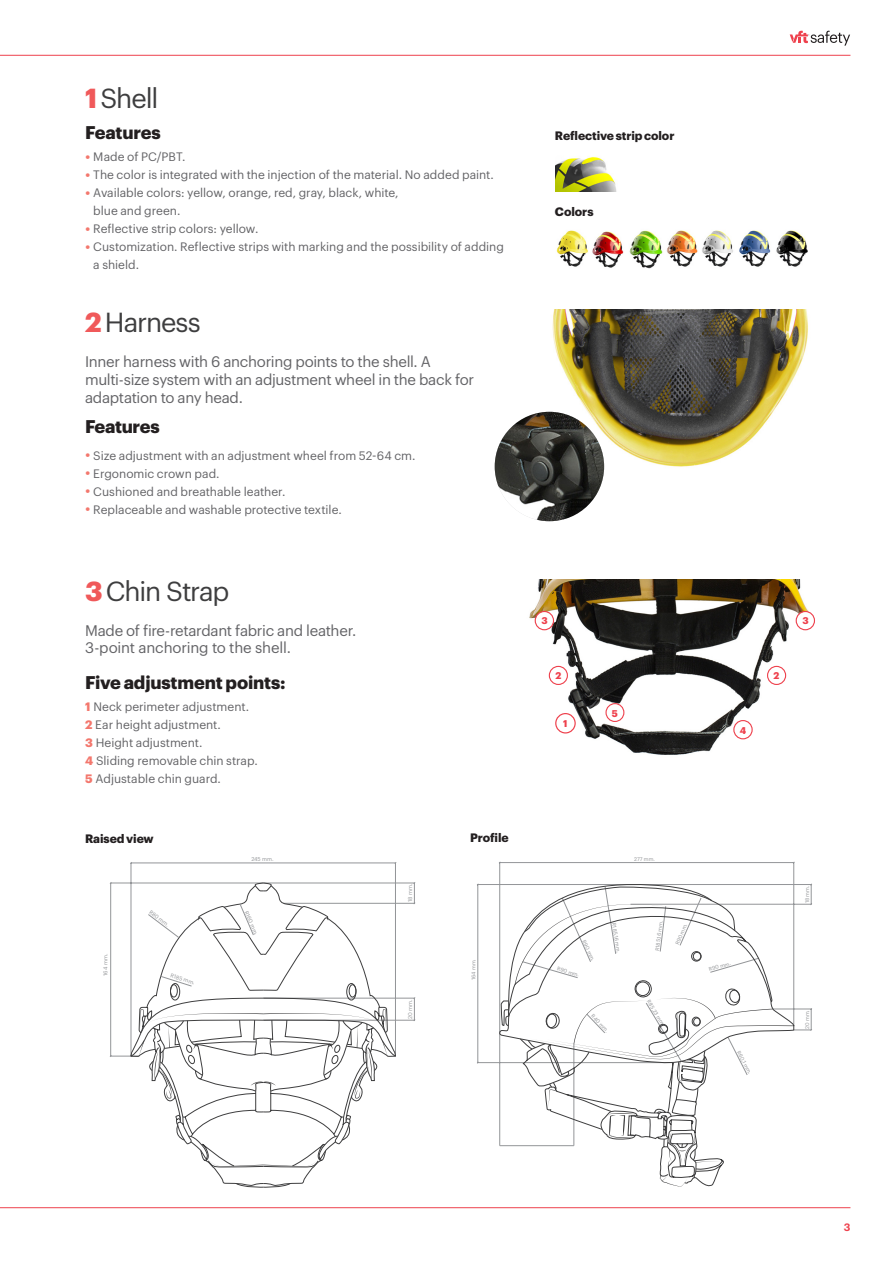
<style>
.page{position:relative;width:893px;height:1263px;background:#fff}
.page>*{position:absolute;margin:0;border:0;box-sizing:border-box;transform-origin:0 0}
.Subtitulo_Producto{font:27px "Graphik";letter-spacing:-.04em;color:#3e3e3f}
.Listado_J1_Producto{font:700 18px "Graphik";letter-spacing:-.01em;color:#231f20}
.Descripcion_J1_Produ{font:700 18px "Graphik";letter-spacing:-.02em;color:#231f20}
.Descripcion_J1_Produ-2{font:15px/18px "Graphik";letter-spacing:-.02em;color:#636366}
.Listado_J1_Producto-2{font:15px "Graphik";letter-spacing:-.01em;color:#636366}
.Listado{font:12px/18px "Graphik";color:#636366}
.titulo_imagen{font:700 12px "Graphik";letter-spacing:-.005em;color:#231f20}
.t1{font:600 10.5px "Graphik";color:#ee414d}
.Pie_foto_destacado{font:700 9.6px "Graphik";color:#ee414d}
.t2{font:5.4px "Graphik";color:#939598}
.t3{font:5.25px "Graphik";color:#939598}
.s1{font-weight:700;color:#f0595a}
.s2{font-weight:700;font-size:18px;color:#f3776d}
.s3{font-weight:700;color:#f3776d}
</style>
<div class="page">
<hr style="left:0;top:55px;width:850px;height:1px;background:#ee414d">
<hr style="left:0;top:1207px;width:850px;height:1px;background:#ee414d">
<svg style="left:790px;top:31px;width:60px;height:15px"></svg>
<img style="left:739px;top:230px;width:32px;height:37px">
<img style="left:702px;top:230px;width:31px;height:37px">
<img style="left:666px;top:230px;width:32px;height:37px">
<img style="left:592px;top:230px;width:71px;height:39px">
<img style="left:776px;top:230px;width:32px;height:37px">
<img style="left:556px;top:230px;width:32px;height:37px">
<img style="left:548px;top:310px;width:260px;height:159px">
<img style="left:495px;top:412px;width:109px;height:109px;border-radius:55px">
<svg style="left:149px;top:1057px;width:229px;height:131px"></svg>
<svg style="left:109px;top:862px;width:307px;height:195px"></svg>
<svg style="left:477px;top:861px;width:318px;height:203px"></svg>
<svg style="left:499px;top:880px;width:296px;height:307px"></svg>
<svg style="left:499px;top:883px;width:313px;height:263px"></svg>
<img style="left:529px;top:580px;width:279px;height:175px">
<div style="left:556px;top:714px;width:19px;height:19px;background:#fff;border-radius:50%"></div>
<div style="left:555px;top:713px;width:21px;height:20px;border:1px solid #ee414d;border-radius:50%"></div>
<div style="left:768px;top:666px;width:18px;height:18px;background:#fff;border-radius:50%"></div>
<div style="left:767px;top:666px;width:19px;height:19px;border:1px solid #ee414d;border-radius:50%"></div>
<div style="left:549px;top:666px;width:18px;height:18px;background:#fff;border-radius:50%"></div>
<div style="left:549px;top:666px;width:19px;height:19px;border:1px solid #ee414d;border-radius:50%"></div>
<div style="left:734px;top:720px;width:18px;height:19px;background:#fff;border-radius:50%"></div>
<div style="left:733px;top:720px;width:20px;height:19px;border:1px solid #ee414d;border-radius:50%"></div>
<div style="left:606px;top:704px;width:18px;height:17px;background:#fff;border-radius:50%"></div>
<div style="left:605px;top:703px;width:19px;height:19px;border:1px solid #ee414d;border-radius:50%"></div>
<div style="left:535px;top:611px;width:18px;height:19px;background:#fff;border-radius:50%"></div>
<div style="left:535px;top:611px;width:19px;height:19px;border:1px solid #ee414d;border-radius:50%"></div>
<div style="left:796px;top:611px;width:18px;height:19px;background:#fff;border-radius:50%"></div>
<div style="left:796px;top:611px;width:19px;height:19px;border:1px solid #ee414d;border-radius:50%"></div>
<img style="left:555px;top:157px;width:62px;height:35px">
<p class="Subtitulo_Producto" style="left:85px;top:78px;width:75px"><span class="s1">1</span> Shell</p>
<p class="Listado_J1_Producto" style="left:85px;top:119px;width:77px">Features</p>
<p class="Listado" style="left:85px;top:147px;width:102px"><span class="s2">·</span> Made of PC/PBT.</p>
<p class="Listado" style="left:85px;top:165px;width:410px"><span class="s2">·</span> The color is integrated with the injection of the material. No added paint.</p>
<p class="Listado" style="left:85px;top:183px;width:315px"><span class="s2">·</span> Available colors: yellow, orange, red, gray, black, white,</p>
<p class="Listado" style="left:93px;top:201px;width:89px">blue and green.</p>
<p class="Listado" style="left:85px;top:219px;width:175px"><span class="s2">·</span> Reflective strip colors: yellow.</p>
<p class="Listado" style="left:93px;top:237px;width:412px;text-indent:-8px"><span class="s2">·</span> Customization. Reflective strips with marking and the possibility of adding a shield.</p>
<p class="Subtitulo_Producto" style="left:85px;top:302px;width:117px"><span class="s1">2</span> Harness</p>
<p class="Descripcion_J1_Produ-2" style="left:85px;top:351px;width:391px">Inner harness with 6 anchoring points to the shell. A multi-size system with an adjustment wheel in the back for adaptation to any head.</p>
<p class="Descripcion_J1_Produ" style="left:85px;top:413px;width:76px">Features</p>
<p class="Listado" style="left:85px;top:446px;width:332px"><span class="s2">·</span> Size adjustment with an adjustment wheel from 52-64 cm.</p>
<p class="Listado" style="left:85px;top:464px;width:136px"><span class="s2">·</span> Ergonomic crown pad.</p>
<p class="Listado" style="left:85px;top:482px;width:202px"><span class="s2">·</span> Cushioned and breathable leather.</p>
<p class="Listado" style="left:85px;top:500px;width:258px"><span class="s2">·</span> Replaceable and washable protective textile.</p>
<p class="Subtitulo_Producto" style="left:85px;top:570px;width:146px"><span class="s1">3</span> Chin Strap</p>
<p class="Descripcion_J1_Produ-2" style="left:85px;top:620px;width:273px">Made of fire-retardant fabric and leather.</p>
<p class="Listado_J1_Producto-2" style="left:85px;top:636px;width:207px">3-point anchoring to the shell.</p>
<p class="Listado_J1_Producto" style="left:85px;top:669px;width:202px">Five adjustment points:</p>
<p class="Listado" style="left:85px;top:697px;width:166px"><span class="s3">1</span> Neck perimeter adjustment.</p>
<p class="Listado" style="left:85px;top:715px;width:137px"><span class="s3">2</span> Ear height adjustment.</p>
<p class="Listado" style="left:85px;top:733px;width:119px"><span class="s3">3</span> Height adjustment.</p>
<p class="Listado" style="left:85px;top:751px;width:174px"><span class="s3">4</span> Sliding removable chin strap.</p>
<p class="Listado" style="left:85px;top:769px;width:137px"><span class="s3">5</span> Adjustable chin guard.</p>
<p class="titulo_imagen" style="left:85px;top:829px;width:70px">Raised view</p>
<p class="t2" style="left:101px;top:976px;width:23px;rotate:-90deg">164 mm.</p>
<p class="t2" style="left:152px;top:908px;width:25px;rotate:37deg">R80 mm.</p>
<p class="t2" style="left:172px;top:972px;width:27px;rotate:16deg">R185 mm.</p>
<p class="t2" style="left:251px;top:855px;width:24px">245 mm.</p>
<p class="t2" style="left:250px;top:910px;width:27px;rotate:67deg">R160 mm.</p>
<p class="t2" style="left:406px;top:902px;width:20px;rotate:-90deg">18 mm.</p>
<p class="t2" style="left:406px;top:1019px;width:21px;rotate:-90deg">20 mm.</p>
<p class="titulo_imagen" style="left:470px;top:829px;width:40px">Profile</p>
<p class="t3" style="left:470px;top:980px;width:22px;rotate:-90deg">164 mm.</p>
<p class="titulo_imagen" style="left:555px;top:126px;width:121px">Reflective strip color</p>
<p class="titulo_imagen" style="left:555px;top:203px;width:40px">Colors</p>
<p class="Pie_foto_destacado" style="left:541px;top:613px;width:8px">3</p>
<p class="Pie_foto_destacado" style="left:802px;top:613px;width:8px">3</p>
<p class="Pie_foto_destacado" style="left:555px;top:668px;width:7px">2</p>
<p class="Pie_foto_destacado" style="left:774px;top:668px;width:7px">2</p>
<p class="Pie_foto_destacado" style="left:563px;top:716px;width:6px">1</p>
<p class="Pie_foto_destacado" style="left:612px;top:705px;width:8px">5</p>
<p class="Pie_foto_destacado" style="left:740px;top:723px;width:8px">4</p>
<p class="t3" style="left:634px;top:855px;width:22px">277 mm.</p>
<p class="t3" style="left:588px;top:939px;width:24px;rotate:65deg">R90 mm.</p>
<p class="t3" style="left:558px;top:965px;width:24px;rotate:16deg">R90 mm.</p>
<p class="t3" style="left:618px;top:922px;width:32px;rotate:81deg">R185,16 mm.</p>
<p class="t3" style="left:653px;top:950px;width:32px;rotate:-83deg">R185,16 mm.</p>
<p class="t3" style="left:595px;top:1012px;width:24px;rotate:46deg">R40 mm.</p>
<p class="t3" style="left:652px;top:998px;width:31px;rotate:59deg">R85,23 mm.</p>
<p class="t3" style="left:673px;top:943px;width:24px;rotate:-68deg">R90 mm.</p>
<p class="t3" style="left:708px;top:965px;width:24px;rotate:-16deg">R90 mm.</p>
<p class="t3" style="left:742px;top:1049px;width:27px;rotate:62deg">R60,1 mm.</p>
<p class="t3" style="left:803px;top:903px;width:19px;rotate:-90deg">18 mm.</p>
<p class="t3" style="left:803px;top:1029px;width:20px;rotate:-90deg">20 mm.</p>
<p class="t1" style="left:844px;top:1219px;width:8px">3</p>
</div>
